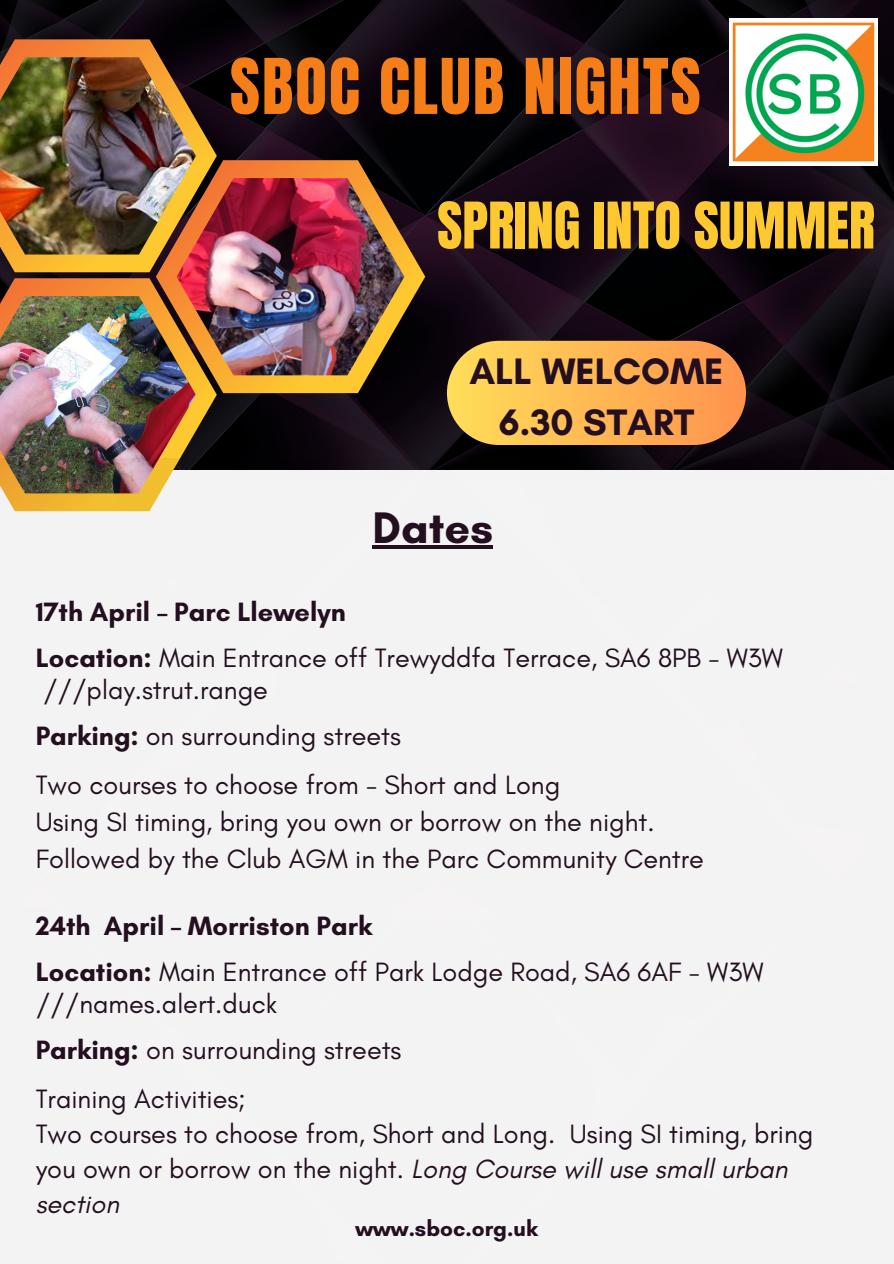
<style>
.page{position:relative;width:894px;height:1264px;background:#fff}
.page>*{position:absolute;margin:0;border:0;box-sizing:border-box;transform-origin:0 0}
.t1{font:65.25px "Anton";letter-spacing:.03em;color:#f57e18}
.t2{font:54.6px "Anton";color:#fdc830}
.t3{font:700 45px "Glacial Indifference";color:#240f20}
.t4{font:700 37.5px/51.8px "Glacial Indifference";color:#240f20;text-align:center}
.t5{font:27px/35px "Glacial Indifference";color:#240f20}
.t6{font:700 27px "Glacial Indifference";color:#240f20}
.t7{font:700 22.5px "Glacial Indifference";color:#240f20}
.s1{font-weight:700}
.s2{font-style:italic}
</style>
<div class="page">
<img style="left:0;top:0;width:893px;height:458px">
<svg style="left:156px;top:160px;width:269px;height:233px;background:#84581f"></svg>
<svg style="left:0;top:278px;width:217px;height:180px;background:#b46b29"></svg>
<svg style="left:0;top:39px;width:217px;height:233px;background:#a16a24"></svg>
<img style="left:176px;top:178px;width:228px;height:197px">
<img style="left:0;top:57px;width:196px;height:197px">
<img style="left:0;top:296px;width:196px;height:162px">
<svg style="left:447px;top:341px;width:298px;height:104px;background:#edab4e"></svg>
<div style="left:0;top:458px;width:893px;height:805px;background:#f3f3f3"></div>
<img style="left:729px;top:18px;width:148px;height:148px">
<hr style="left:372px;top:545px;width:121px;height:3px;background:#240f20">
<p class="t1" style="left:230px;top:40px;width:472px">SBOC CLUB NIGHTS</p>
<p class="t2" style="left:437px;top:186px;width:439px">SPRING INTO SUMMER</p>
<h2 class="t4" style="left:469px;top:344px;width:255px">ALL WELCOME<br>6.30 START</h2>
<h4 class="t3" style="left:372px;top:500px;width:122px">Dates</h4>
<h6 class="t6" style="left:36px;top:595px;width:311px">17th April – Parc Llewelyn</h6>
<h6 class="t5" style="left:36px;top:641px;width:748px;line-height:32px"><span class="s1">Location:</span> Main Entrance off Trewyddfa Terrace, SA6 8PB - W3W ///play.strut.range</h6>
<h6 class="t5" style="left:36px;top:718px;width:366px"><span class="s1">Parking:</span> on surrounding streets</h6>
<h5 class="t5" style="left:36px;top:766px;width:669px;line-height:37px">Two courses to choose from - Short and Long<br>Using SI timing, bring you own or borrow on the night.<br>Followed by the Club AGM in the Parc Community Centre</h5>
<p class="t6" style="left:36px;top:909px;width:338px">24th April – Morriston Park</p>
<p class="t5" style="left:36px;top:955px;width:729px;line-height:32px"><span class="s1">Location:</span> Main Entrance off Park Lodge Road, SA6 6AF - W3W ///names.alert.duck</p>
<p class="t5" style="left:36px;top:1032px;width:367px"><span class="s1">Parking:</span> on surrounding streets</p>
<h3 class="t5" style="left:36px;top:1081px;width:778px">Training Activities;<br>Two courses to choose from, Short and Long. Using SI timing, bring you own or borrow on the night. <span class="s2">Long Course will use small urban section</span></h3>
<h5 class="t7" style="left:355px;top:1214px;width:184px">www.sboc.org.uk</h5>
</div>
